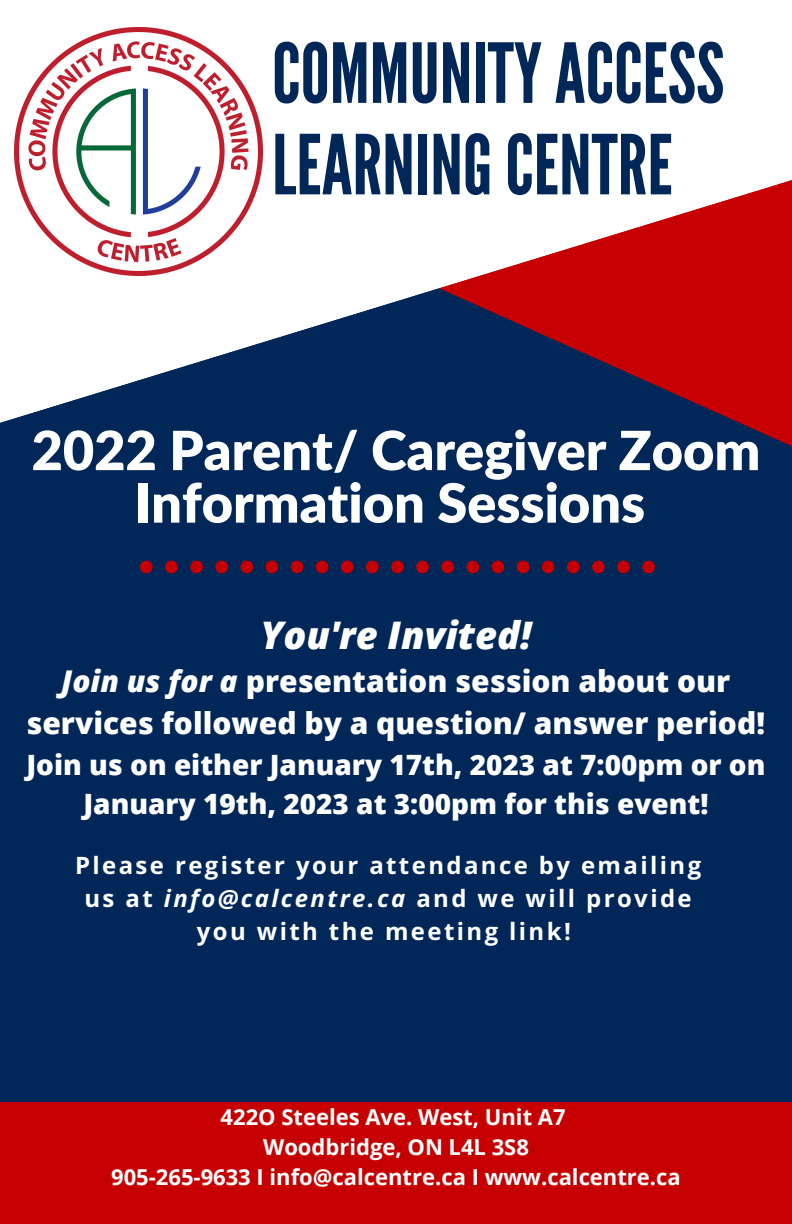
<style>
.page{position:relative;width:792px;height:1224px;background:#012759}
.page>*{position:absolute;margin:0;border:0;box-sizing:border-box;transform-origin:0 0}
.t1{font:82.4px/91.6px "League Gothic";color:#012759}
.t2{font:900 54px/52.4px "Lato Latin";color:#fff;text-align:center}
.t3{font:italic 800 38px "Open Sans";color:#fff}
.t4{font:800 30px/42px "Open Sans";color:#fff;text-align:center}
.t5{font:800 28px/39px "Open Sans";color:#fff;text-align:center}
.t6{font:700 24px/33px "Open Sans Hebrew";letter-spacing:.1em;color:#fff;text-align:center}
.t7{font:700 22px/30px "Open Sans";color:#fff;text-align:center}
.s1{font-style:italic}
</style>
<div class="page">
<svg style="left:0;top:0;width:792px;height:431px;fill:#fff"></svg>
<img style="left:15px;top:28px;width:247px;height:247px">
<div style="left:0;top:1102px;width:792px;height:122px;background:#c60000"></div>
<svg style="left:140px;top:561px;width:13px;height:12px"></svg>
<svg style="left:165px;top:561px;width:13px;height:12px"></svg>
<svg style="left:190px;top:561px;width:13px;height:12px"></svg>
<svg style="left:215px;top:561px;width:13px;height:12px"></svg>
<svg style="left:240px;top:561px;width:13px;height:12px"></svg>
<svg style="left:266px;top:561px;width:12px;height:12px"></svg>
<svg style="left:291px;top:561px;width:12px;height:12px"></svg>
<svg style="left:316px;top:561px;width:12px;height:12px"></svg>
<svg style="left:341px;top:561px;width:13px;height:12px"></svg>
<svg style="left:366px;top:561px;width:13px;height:12px"></svg>
<svg style="left:391px;top:561px;width:13px;height:12px"></svg>
<svg style="left:416px;top:561px;width:13px;height:12px"></svg>
<svg style="left:441px;top:561px;width:13px;height:12px"></svg>
<svg style="left:467px;top:561px;width:12px;height:12px"></svg>
<svg style="left:492px;top:561px;width:12px;height:12px"></svg>
<svg style="left:517px;top:561px;width:12px;height:12px"></svg>
<svg style="left:542px;top:561px;width:12px;height:12px"></svg>
<svg style="left:567px;top:561px;width:13px;height:12px"></svg>
<svg style="left:592px;top:561px;width:13px;height:12px"></svg>
<svg style="left:617px;top:561px;width:13px;height:12px"></svg>
<svg style="left:642px;top:561px;width:13px;height:12px"></svg>
<h1 class="t1" style="left:272px;top:29px;width:454px">COMMUNITYACCESS<br>LEARNINGCENTRE</h1>
<h2 class="t2" style="left:32px;top:427px;width:730px">2022 Parent/ Caregiver Zoom<br>Information Sessions</h2>
<h3 class="t3" style="left:260px;top:608px;width:273px">You're Invited!</h3>
<p class="t4" style="left:26px;top:660px;width:740px"><span class="s1">Join us for a</span> presentation session about our services followed by a question/ answer period!</p>
<p class="t5" style="left:26px;top:744px;width:741px">Join us on either January 17th, 2023 at 7:00pm or on<br>January 19th, 2023 at 3:00pm for this event!</p>
<p class="t6" style="left:75px;top:849px;width:628px">Please register your attendance by emailing us at <span class="s1">info@calcentre.ca</span> and we will provide you with the meeting link!</p>
<p class="t7" style="left:111px;top:1101px;width:571px">422O Steeles Ave. West, Unit A7<br>Woodbridge, ON L4L 3S8<br>905-265-9633 I info@calcentre.ca I www.calcentre.ca</p>
</div>
